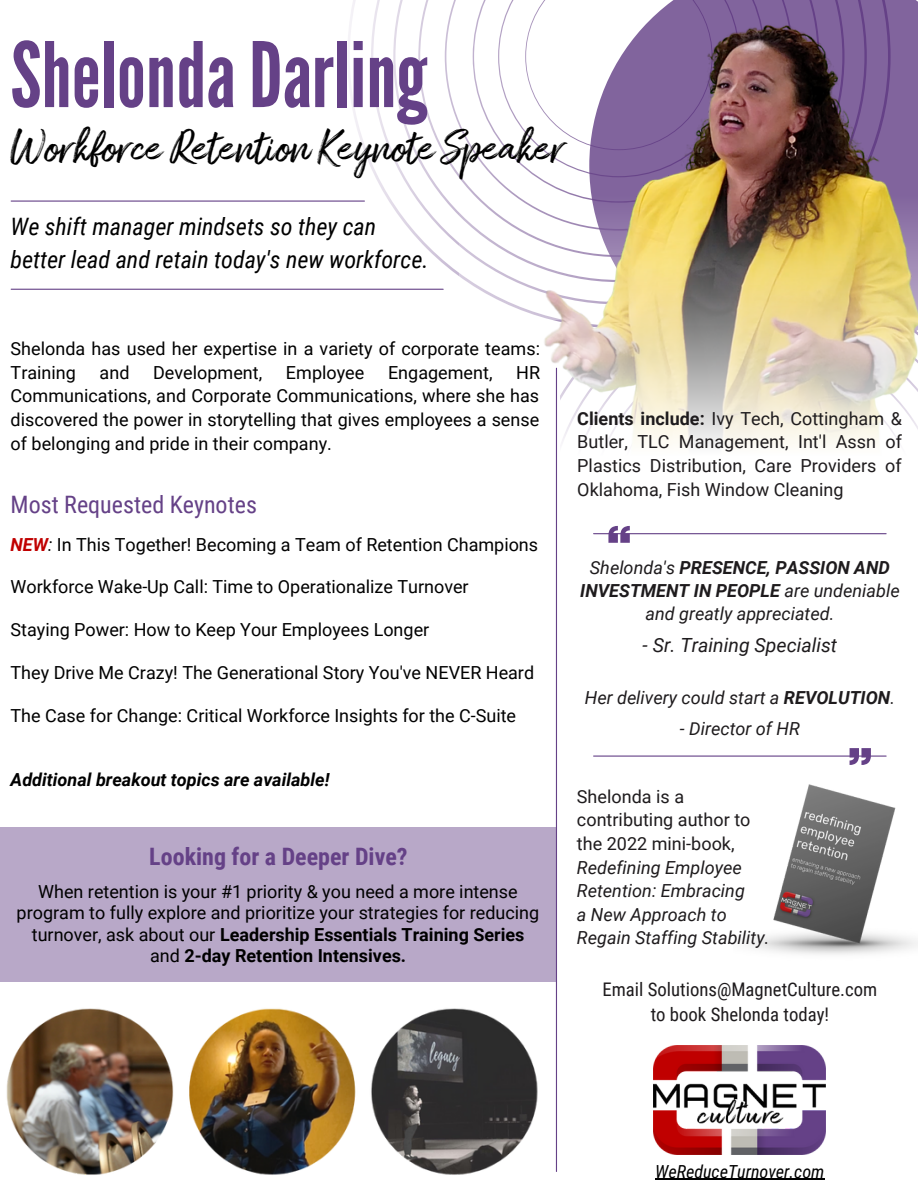
<style>
.page{position:relative;width:918px;height:1188px;background:#fff}
.page>*{position:absolute;margin:0;border:0;box-sizing:border-box;transform-origin:0 0}
.t1{font:89.85px "League Gothic";color:#654187}
.t2{font:45px "Amithen";color:#000}
.t3{font:italic 24px/32.7px "Roboto Condensed";color:#000}
.t4{font:700 24px "Roboto Condensed";color:#654187}
.t5{font:24px "Roboto Condensed";color:#654187}
.t6{font:italic 19.5px "Roboto";color:#1e1b1d}
.t7{font:18.75px/25.8px "Roboto Condensed";color:#1e1b1d;text-align:center}
.t8{font:18px/23.7px "Roboto";color:#000}
.t9{font:italic 18px/23.7px "Roboto";color:#1e1b1d;text-align:center}
.t10{font:18px/23.7px "Roboto";color:#1e1b1d;text-align:justify}
.t11{font:italic 700 18px "Roboto";color:#000}
.t12{font:italic 18px "Roboto Condensed";color:#000}
.s1{font-weight:700;font-style:italic;color:#c00000}
.s2{font-style:italic}
.s3{font-weight:700}
</style>
<div class="page">
<img style="left:92px;top:0;width:453px;height:290px">
<svg style="left:653px;top:0;width:265px;height:17px;background:#84679f"></svg>
<img style="left:533px;top:17px;width:385px;height:178px">
<img style="left:459px;top:195px;width:459px;height:435px">
<hr style="left:11px;top:201px;width:353px;height:1px;background:#654187">
<hr style="left:11px;top:289px;width:432px;height:1px;background:#654187">
<hr style="left:594px;top:533px;width:292px;height:1px;background:#654187">
<hr style="left:594px;top:756px;width:292px;height:1px;background:#654187">
<svg style="left:608px;top:526px;width:22px;height:17px"></svg>
<svg style="left:850px;top:748px;width:21px;height:17px"></svg>
<img style="left:653px;top:1045px;width:172px;height:109px">
<div style="left:0;top:827px;width:557px;height:155px;background:#b8a8c8"></div>
<hr style="left:556px;top:368px;width:1px;height:803px;background:#654187">
<img style="left:748px;top:784px;width:170px;height:171px">
<hr style="left:655px;top:1179px;width:170px;height:1px;background:#000">
<img style="left:6px;top:1008px;width:532px;height:167px">
<h1 class="t1" style="left:11px;top:23px;width:418px">ShelondaDarling</h1>
<h2 class="t2" style="left:11px;top:123px;width:555px">Workforce Retention Keynote Speaker</h2>
<h3 class="t3" style="left:11px;top:211px;width:420px">We shift manager mindsets so they can better lead and retain today's new workforce.</h3>
<p class="t8" style="left:11px;top:337px;width:531px">Shelonda has used her expertise in a variety of corporate teams:<br>Training</p>
<p class="t8" style="left:100px;top:361px;width:31px">and</p>
<p class="t8" style="left:153px;top:361px;width:111px">Development,</p>
<p class="t8" style="left:286px;top:361px;width:80px">Employee</p>
<p class="t8" style="left:388px;top:361px;width:106px">Engagement,</p>
<p class="t8" style="left:11px;top:361px;width:531px;text-align:justify;text-indent:506px">HR Communications, and Corporate Communications, where she has discovered the power in storytelling that gives employees a sense of belonging and pride in their company.</p>
<h3 class="t5" style="left:11px;top:490px;width:248px">Most Requested Keynotes</h3>
<p class="t8" style="left:11px;top:533px;width:529px"><span class="s1">NEW</span><span class="s2">:</span> In This Together! Becoming a Team of Retention Champions</p>
<p class="t8" style="left:11px;top:575px;width:460px">Workforce Wake-Up Call: Time to Operationalize Turnover</p>
<p class="t8" style="left:11px;top:618px;width:420px">Staying Power: How to Keep Your Employees Longer</p>
<p class="t8" style="left:11px;top:661px;width:525px">They Drive Me Crazy! The Generational Story You've NEVER Heard</p>
<p class="t8" style="left:11px;top:704px;width:507px">The Case for Change: Critical Workforce Insights for the C-Suite</p>
<p class="t11" style="left:11px;top:769px;width:320px">Additional breakout topics are available!</p>
<h3 class="t4" style="left:149px;top:843px;width:260px">Looking for a Deeper Dive?</h3>
<p class="t8" style="left:17px;top:881px;width:524px;line-height:21.3px;text-align:center">When retention is your #1 priority &amp; you need a more intense program to fully explore and prioritize your strategies for reducing turnover, ask about our <span class="s3">Leadership Essentials Training Series </span>and <span class="s3">2-day Retention Intensives.</span></p>
<p class="t10" style="left:577px;top:407px;width:326px"><span class="s3">Clients include:</span> Ivy Tech, Cottingham &amp; Butler, TLC Management, Int'l Assn of Plastics Distribution, Care Providers of Oklahoma, Fish Window Cleaning</p>
<p class="t9" style="left:580px;top:556px;width:321px;line-height:23px">Shelonda's <span class="s3">PRESENCE, PASSION AND<br>INVESTMENT IN PEOPLE</span> are undeniable and greatly appreciated.</p>
<p class="t6" style="left:643px;top:634px;width:196px">- Sr. Training Specialist</p>
<p class="t9" style="left:585px;top:686px;width:312px">Her delivery could start a <span class="s3">REVOLUTION</span>.</p>
<p class="t9" style="left:680px;top:717px;width:121px">- Director of HR</p>
<p class="t10" style="left:577px;top:785px;width:175px;text-align:left">Shelonda is a contributing author to the 2022 mini-book,</p>
<p class="t9" style="left:577px;top:856px;width:194px;text-align:left">Redefining Employee<br>Retention: Embracing<br>a New Approach to<br>Regain Staffing Stability.</p>
<p class="t7" style="left:603px;top:976px;width:276px">Email Solutions@MagnetCulture.com to book Shelonda today!</p>
<p class="t12" style="left:655px;top:1161px;width:171px">WeReduceTurnover.com</p>
</div>
